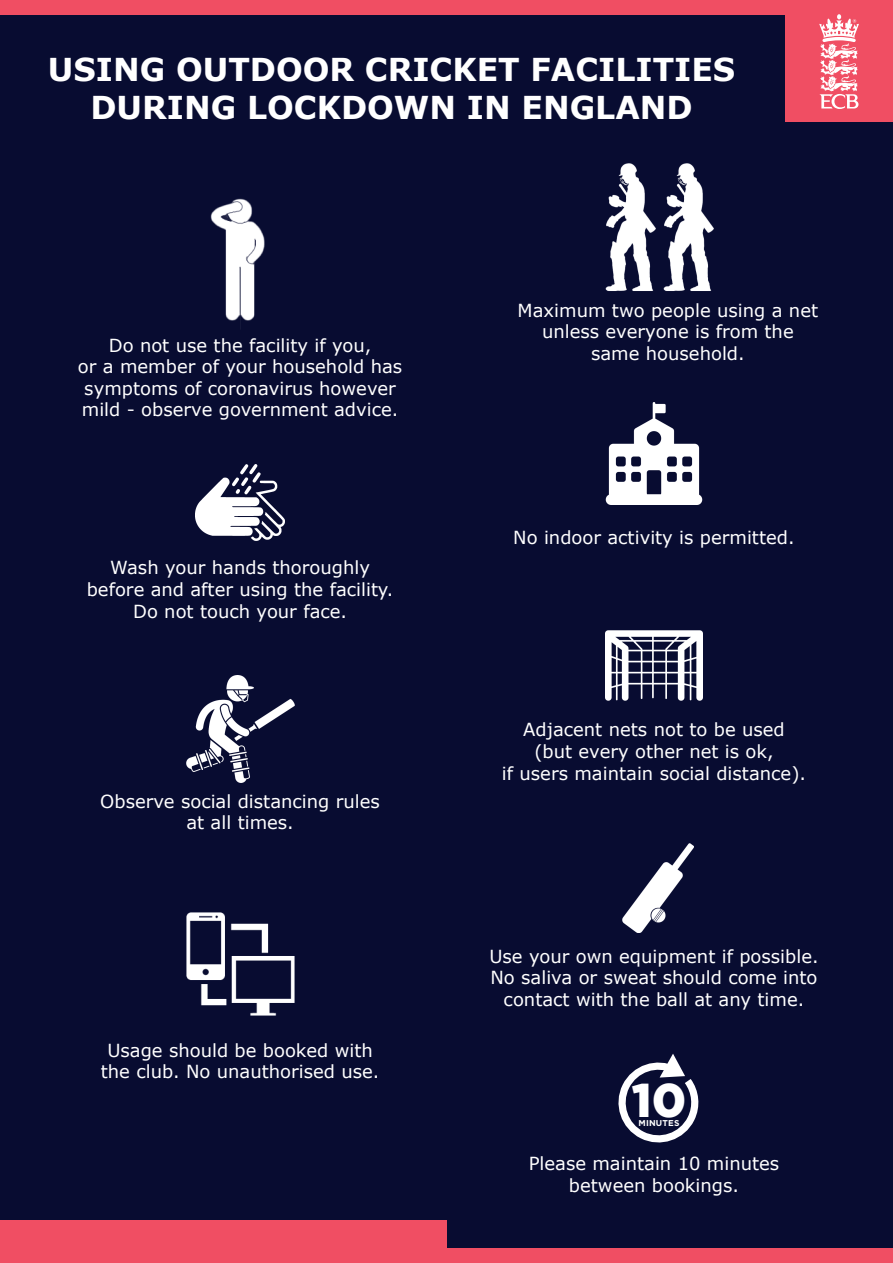
<style>
.page{position:relative;width:893px;height:1263px;background:#080c31}
.page>*{position:absolute;margin:0;border:0;box-sizing:border-box;transform-origin:0 0}
.t1{font:900 47.25px "Gotham HTF";color:#fff}
.t2{font:700 31.5px/37.8px "Verdana";color:#fff;text-align:center}
.t3{font:18px/21.6px "Verdana";color:#fff;text-align:center}
.t4{font:700 8.4px "Gotham HTF";letter-spacing:.02em;color:#fff}
</style>
<div class="page">
<div style="left:0;top:0;width:893px;height:14px;background:#f04e63"></div>
<div style="left:0;top:1249px;width:893px;height:14px;background:#f04e63"></div>
<div style="left:785px;top:14px;width:108px;height:108px;background:#f04e63"></div>
<div style="left:0;top:1220px;width:446px;height:43px;background:#f04e63"></div>
<svg style="left:819px;top:14px;width:40px;height:95px"></svg>
<svg style="left:618px;top:1054px;width:79px;height:89px"></svg>
<img style="left:623px;top:844px;width:71px;height:89px">
<img style="left:186px;top:675px;width:108px;height:107px">
<img style="left:196px;top:465px;width:89px;height:75px">
<img style="left:186px;top:912px;width:109px;height:104px">
<img style="left:210px;top:198px;width:55px;height:131px">
<img style="left:606px;top:630px;width:96px;height:71px">
<img style="left:605px;top:403px;width:98px;height:102px">
<img style="left:605px;top:163px;width:27px;height:128px">
<img style="left:632px;top:163px;width:82px;height:128px">
<h2 class="t2" style="left:48px;top:51px;width:689px">USING OUTDOOR CRICKET FACILITIES<br>DURING LOCKDOWN IN ENGLAND</h2>
<p class="t3" style="left:78px;top:334px;width:326px">Do not use the facility if you,<br>or a member of your household has symptoms of coronavirus however mild - observe government advice.</p>
<p class="t3" style="left:87px;top:557px;width:308px">Wash your hands thoroughly before and after using the facility.<br>Do not touch your face.</p>
<p class="t3" style="left:100px;top:791px;width:281px">Observe social distancing rules at all times.</p>
<p class="t3" style="left:101px;top:1040px;width:280px">Usage should be booked with the club. No unauthorised use.</p>
<p class="t3" style="left:518px;top:300px;width:302px">Maximum two people using a net unless everyone is from the same household.</p>
<p class="t3" style="left:513px;top:527px;width:283px">No indoor activity is permitted.</p>
<p class="t3" style="left:502px;top:719px;width:306px">Adjacent nets not to be used<br>(but every other net is ok,<br>if users maintain social distance).</p>
<p class="t3" style="left:489px;top:945px;width:331px">Use your own equipment if possible.<br>No saliva or sweat should come into contact with the ball at any time.</p>
<h1 class="t1" style="left:632px;top:1073px;width:56px">10</h1>
<p class="t4" style="left:639px;top:1118px;width:42px">MINUTES</p>
<p class="t3" style="left:529px;top:1153px;width:252px">Please maintain 10 minutes between bookings.</p>
</div>
